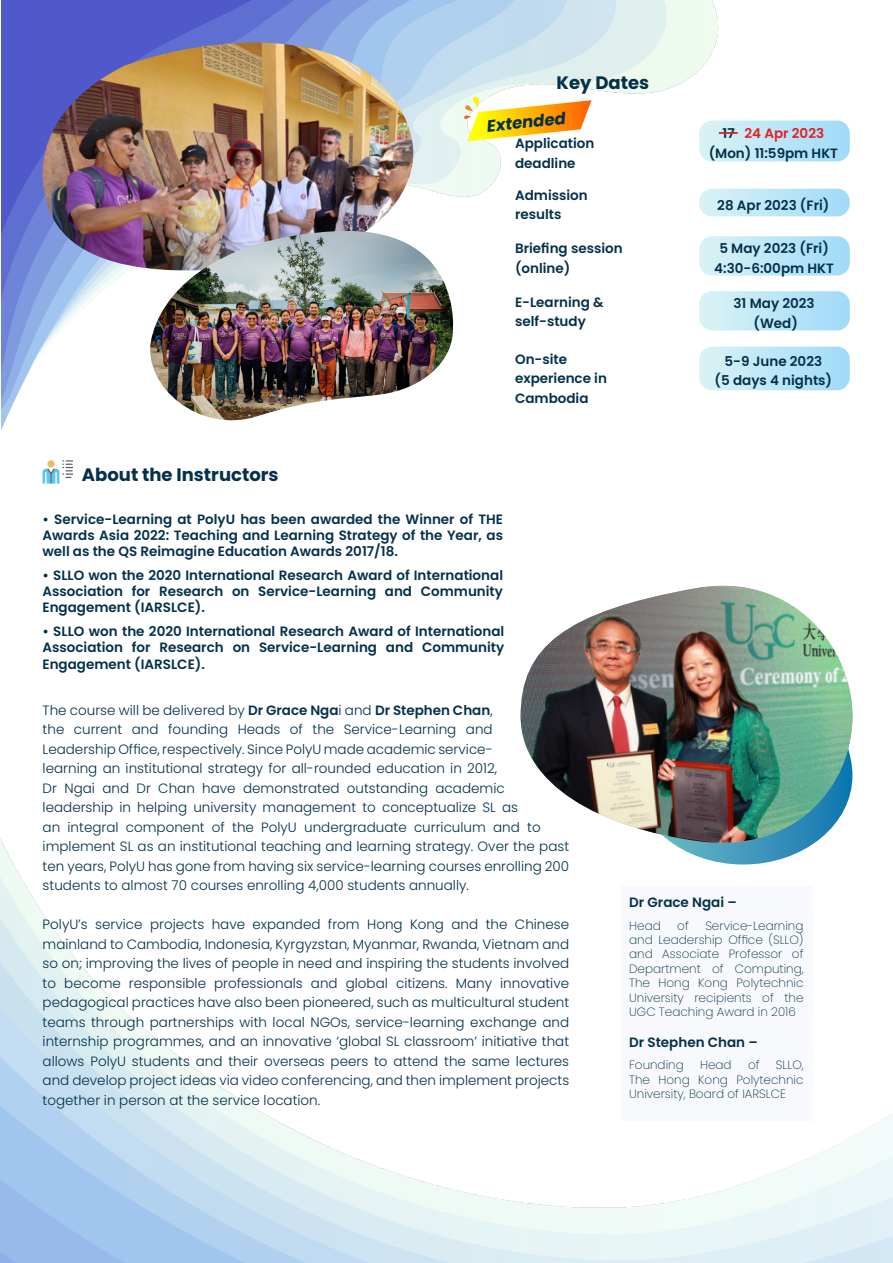
<style>
.page{position:relative;width:893px;height:1263px;background:#fff}
.page>*{position:absolute;margin:0;border:0;box-sizing:border-box;transform-origin:0 0}
.t1{font:700 18px "Poppins";color:#05304a}
.t2{font:italic 700 16.5px "Poppins";color:#05304a}
.t3{font:300 13.5px/19.5px "Poppins";color:#05304a}
.t4{font:600 13.5px/19.5px "Poppins";color:#05304a}
.t5{font:200 12px/14.4px "Poppins";color:#05304a;text-align:justify}
.s1{color:#e61d25}
.s2{font-weight:600}
</style>
<div class="page">
<img style="left:0;top:707px;width:893px;height:556px">
<img style="left:1px;top:0;width:775px;height:484px">
<svg style="left:634px;top:854px;width:218px;height:10px"></svg>
<div style="left:621px;top:886px;width:192px;height:235px;background:#f7f9fc"></div>
<svg style="left:43px;top:460px;width:30px;height:24px"></svg>
<svg style="left:493px;top:707px;width:28px;height:122px"></svg>
<img style="left:521px;top:586px;width:331px;height:265px">
<img style="left:41px;top:43px;width:372px;height:229px">
<img style="left:149px;top:231px;width:305px;height:191px">
<svg style="left:699px;top:347px;width:151px;height:43px"></svg>
<svg style="left:699px;top:291px;width:151px;height:39px"></svg>
<svg style="left:699px;top:236px;width:151px;height:40px"></svg>
<svg style="left:699px;top:189px;width:151px;height:27px"></svg>
<svg style="left:699px;top:121px;width:151px;height:40px"></svg>
<svg style="left:464px;top:96px;width:128px;height:45px"></svg>
<h1 class="t1" style="left:557px;top:72px;width:94px">Key Dates</h1>
<p class="t2" style="left:486px;top:116px;width:81px;rotate:-6deg">Extended</p>
<p class="t4" style="left:515px;top:134px;width:81px">Application deadline</p>
<p class="t4" style="left:515px;top:185px;width:74px">Admission results</p>
<p class="t4" style="left:515px;top:239px;width:109px">Briefing session (online)</p>
<p class="t4" style="left:515px;top:293px;width:90px">E-Learning &amp; self-study</p>
<p class="t4" style="left:515px;top:349px;width:93px">On-site experience in<br>Cambodia</p>
<h1 class="t1" style="left:82px;top:465px;width:198px">About the Instructors</h1>
<p class="t4" style="left:43px;top:511px;width:462px;line-height:16.2px;text-align:justify">• Service-Learning at PolyU has been awarded the Winner of THE Awards Asia 2022: Teaching and Learning Strategy of the Year, as well as the QS Reimagine Education Awards 2017/18.</p>
<p class="t4" style="left:43px;top:567px;width:462px;line-height:16.2px;text-align:justify">• SLLO won the 2020 International Research Award of International Association for Research on Service-Learning and Community Engagement (IARSLCE).</p>
<p class="t4" style="left:43px;top:623px;width:463px;line-height:16.2px;text-align:justify">• SLLO won the 2020 International Research Award of International Association for Research on Service-Learning and Community Engagement (IARSLCE).</p>
<p class="t4" style="left:709px;top:124px;width:131px;text-align:center">17 <span class="s1">24 Apr 2023 </span>(Mon) 11:59pm HKT</p>
<p class="t4" style="left:717px;top:195px;width:114px">28 Apr 2023 (Fri)</p>
<p class="t4" style="left:714px;top:239px;width:121px;text-align:center">5 May 2023 (Fri)<br>4:30-6:00pm HKT</p>
<p class="t4" style="left:733px;top:294px;width:83px;text-align:center">31 May 2023 (Wed)</p>
<p class="t4" style="left:715px;top:351px;width:119px;text-align:center">5-9 June 2023<br>(5 days 4 nights)</p>
<p class="t3" style="left:43px;top:700px;width:528px">The course will be delivered by <span class="s2">Dr Grace Nga</span>i and <span class="s2">Dr Stephen Chan</span>,<br>the current and founding Heads of the Service-Learning and Leadership Office, respectively. Since PolyU made academic service-<br>learning an institutional strategy for all-rounded education in 2012,<br>Dr Ngai and Dr Chan have demonstrated outstanding academic leadership in helping university management to conceptualize SL as<br>an integral component of the PolyU undergraduate curriculum and to implement SL as an institutional teaching and learning strategy. Over the past ten years, PolyU has gone from having six service-learning courses enrolling 200 students to almost 70 courses enrolling 4,000 students annually.</p>
<p class="t3" style="left:43px;top:915px;width:528px;text-align:justify">PolyU’s service projects have expanded from Hong Kong and the Chinese mainland to Cambodia, Indonesia, Kyrgyzstan, Myanmar, Rwanda, Vietnam and so on; improving the lives of people in need and inspiring the students involved to become responsible professionals and global citizens. Many innovative pedagogical practices have also been pioneered, such as multicultural student teams through partnerships with local NGOs, service-learning exchange and internship programmes, and an innovative ‘global SL classroom’ initiative that allows PolyU students and their overseas peers to attend the same lectures and develop project ideas via video conferencing, and then implement projects together in person at the service location.</p>
<p class="t4" style="left:629px;top:892px;width:109px">Dr Grace Ngai –</p>
<p class="t5" style="left:629px;top:918px;width:33px">Head</p>
<p class="t5" style="left:677px;top:918px;width:13px">of</p>
<p class="t5" style="left:629px;top:918px;width:176px;text-indent:76px">Service-Learning and Leadership Office (SLLO) and Associate Professor of Department of Computing, The Hong Kong Polytechnic University recipients of the UGC Teaching Award in 2016</p>
<p class="t4" style="left:629px;top:1032px;width:130px">Dr Stephen Chan –</p>
<p class="t5" style="left:629px;top:1058px;width:56px">Founding</p>
<p class="t5" style="left:700px;top:1058px;width:33px">Head</p>
<p class="t5" style="left:748px;top:1058px;width:13px">of</p>
<p class="t5" style="left:629px;top:1058px;width:176px;text-indent:147px">SLLO, The Hong Kong Polytechnic University, Board of IARSLCE</p>
</div>
